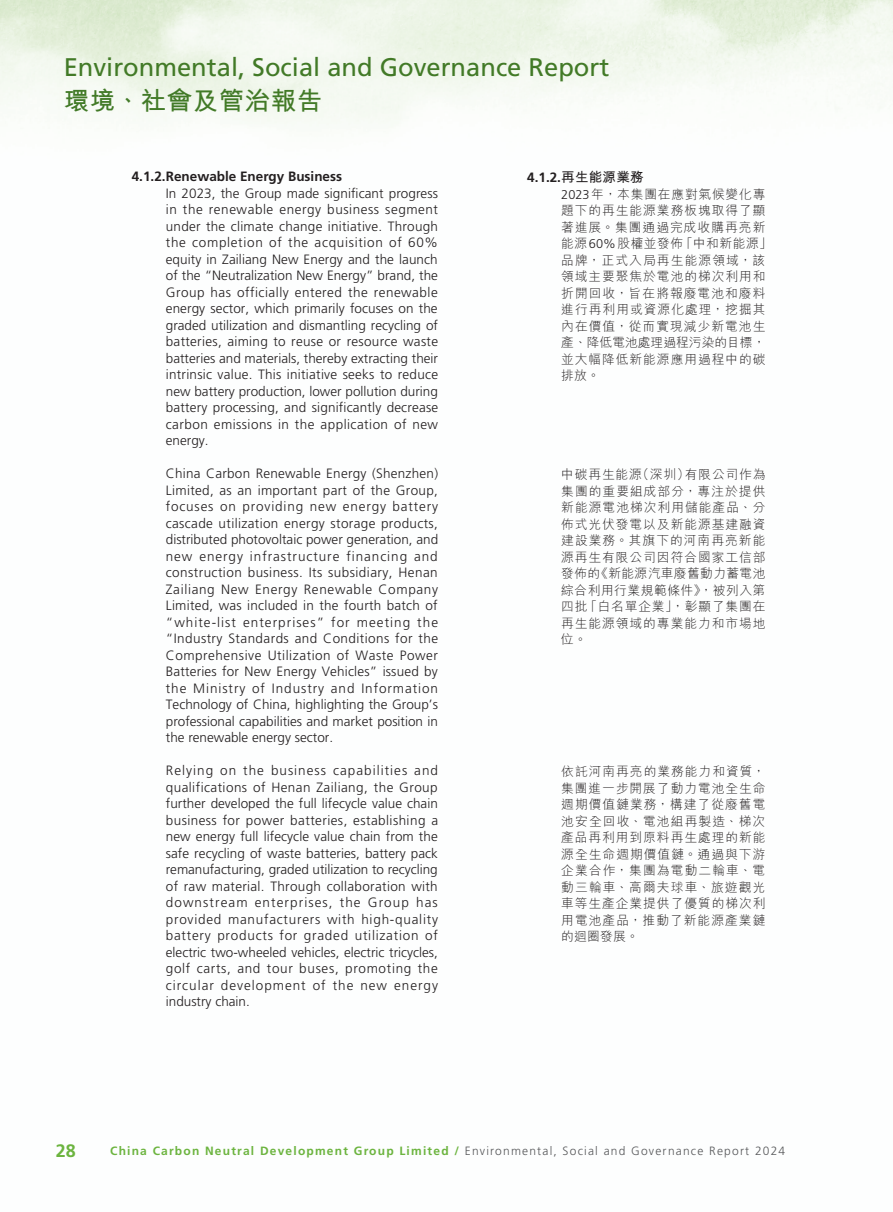
<style>
.page{position:relative;width:893px;height:1212px;background:#fff}
.page>*{position:absolute;margin:0;border:0;box-sizing:border-box;transform-origin:0 0}
.t1{font:25.5px "Frutiger LT Std";color:#427a27}
.t2{font:700 25.5px "M Hei HK";letter-spacing:.02em;color:#427a27}
.t3{font:700 18px "Frutiger LT Std";color:#6cb43f}
._00_txt_E{font:300 13.5px/16.5px "Frutiger LT Std";letter-spacing:.015em;color:#231f20;text-align:justify}
._03_H3_E{font:700 13.5px "Frutiger LT Std";color:#231f20}
._003_H3_C{font:700 13.5px "Frutiger LT Std";color:#231f20}
._000_txt_C{font:300 12.75px/16.5px "M Hei HK";letter-spacing:.07em;color:#231f20;text-align:justify}
.t4{font:300 12px "Frutiger LT Std";letter-spacing:.1em;color:#57585a}
.s1{font-family:"M Hei HK"}
.s2{font-family:"Frutiger LT Std"}
.s3{font-weight:700;color:#6cb43f}
</style>
<div class="page">
<h1 class="t1" style="left:64px;top:53px;width:547px">Environmental, Social and Governance Report</h1>
<h1 class="t2" style="left:64px;top:82px;width:260px">環境、社會及管治報告</h1>
<p class="_03_H3_E" style="left:132px;top:169px;width:212px">4.1.2.Renewable Energy Business</p>
<p class="_00_txt_E" style="left:166px;top:185px;width:274px">In 2023, the Group made significant progress in the renewable energy business segment under the climate change initiative. Through the completion of the acquisition of 60% equity in Zailiang New Energy and the launch of the “Neutralization New Energy” brand, the Group has officially entered the renewable energy sector, which primarily focuses on the graded utilization and dismantling recycling of batteries, aiming to reuse or resource waste batteries and materials, thereby extracting their intrinsic value. This initiative seeks to reduce new battery production, lower pollution during battery processing, and significantly decrease carbon emissions in the application of new energy.</p>
<p class="_00_txt_E" style="left:166px;top:466px;width:274px">China Carbon Renewable Energy (Shenzhen)<br>Limited, as an important part of the Group, focuses on providing new energy battery cascade utilization energy storage products, distributed photovoltaic power generation, and new energy infrastructure financing and construction business. Its subsidiary, Henan Zailiang New Energy Renewable Company Limited, was included in the fourth batch of “white-list enterprises” for meeting the “Industry Standards and Conditions for the Comprehensive Utilization of Waste Power Batteries for New Energy Vehicles” issued by the Ministry of Industry and Information Technology of China, highlighting the Group’s professional capabilities and market position in the renewable energy sector.</p>
<p class="_00_txt_E" style="left:166px;top:763px;width:274px">Relying on the business capabilities and qualifications of Henan Zailiang, the Group further developed the full lifecycle value chain business for power batteries, establishing a new energy full lifecycle value chain from the safe recycling of waste batteries, battery pack remanufacturing, graded utilization to recycling of raw material. Through collaboration with downstream enterprises, the Group has provided manufacturers with high-quality battery products for graded utilization of electric two-wheeled vehicles, electric tricycles, golf carts, and tour buses, promoting the circular development of the new energy industry chain.</p>
<p class="_003_H3_C" style="left:527px;top:170px;width:118px">4.1.2.<span class="s1">再生能源業務</span></p>
<p class="_000_txt_C" style="left:561px;top:186px;width:212px;text-align:left"><span class="s2">2023</span>年，本集團在應對氣候變化專題下的再生能源業務板塊取得了顯著進展。集團通過完成收購再亮新能源<span class="s2">60%</span>股權並發佈「中和新能源」品牌，正式入局再生能源領域，該領域主要聚焦於電池的梯次利用和折開回收，旨在將報廢電池和廢料進行再利用或資源化處理，挖掘其內在價值，從而實現減少新電池生產、降低電池處理過程污染的目標，並大幅降低新能源應用過程中的碳排放。</p>
<p class="_000_txt_C" style="left:561px;top:466px;width:206px">中碳再生能源（深圳）有限公司作為集團的重要組成部分，專注於提供新能源電池梯次利用儲能產品、分佈式光伏發電以及新能源基建融資建設業務。其旗下的河南再亮新能源再生有限公司因符合國家工信部發佈的《新能源汽車廢舊動力蓄電池綜合利用行業規範條件》，被列入第四批「白名單企業」，彰顯了集團在再生能源領域的專業能力和市場地位。</p>
<p class="_000_txt_C" style="left:561px;top:763px;width:206px">依託河南再亮的業務能力和資質，集團進一步開展了動力電池全生命週期價值鏈業務，構建了從廢舊電池安全回收、電池組再製造、梯次產品再利用到原料再生處理的新能源全生命週期價值鏈。通過與下游企業合作，集團為電動二輪車、電動三輪車、高爾夫球車、旅遊觀光車等生產企業提供了優質的梯次利用電池產品，推動了新能源產業鏈的迴圈發展。</p>
<h2 class="t3" style="left:56px;top:1140px;width:22px">28</h2>
<p class="t4" style="left:110px;top:1144px;width:677px"><span class="s3">China Carbon Neutral Development Group Limited /</span> Environmental, Social and Governance Report 2024</p>
</div>
